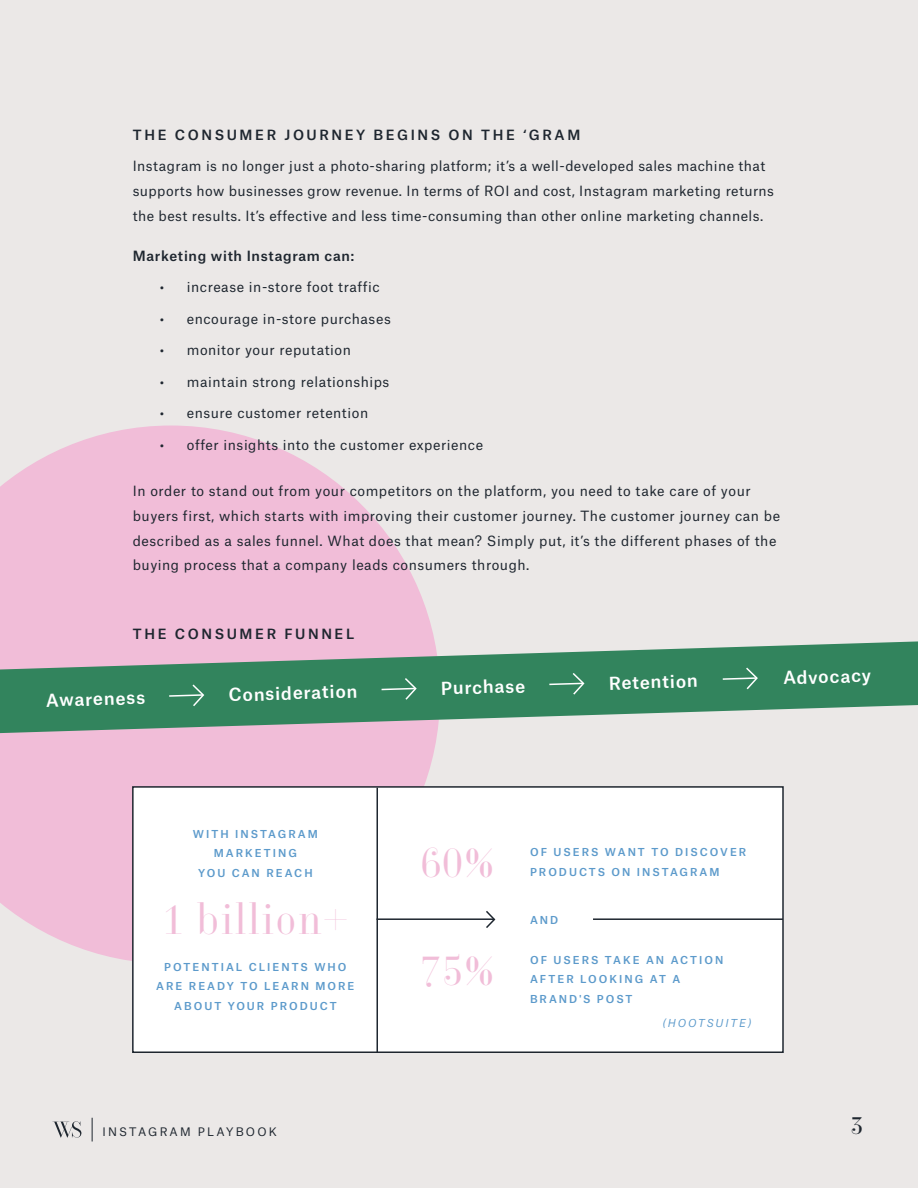
<style>
.page{position:relative;width:918px;height:1188px;background:#ebe8e7}
.page>*{position:absolute;margin:0;border:0;box-sizing:border-box;transform-origin:0 0}
.t1{font:40.5px "WS Display";letter-spacing:.04em;color:#f1bdd8}
.t2{font:500 24px "WS Display";color:#1e262f}
.t3{font:500 17.1px "Atlas Grotesk";color:#fff}
.t4{font:13.5px/24.8px "Atlas Grotesk";letter-spacing:.04em;color:#1e262f}
.t5{font:500 13.5px "Atlas Grotesk";letter-spacing:.19em;color:#1e262f}
.t6{font:500 13.5px "Atlas Grotesk";letter-spacing:.05em;color:#1e262f}
.t7{font:11.25px "Atlas Grotesk";letter-spacing:.19em;color:#1e262f}
.t8{font:500 10.5px/19.5px "Atlas Grotesk";letter-spacing:.19em;color:#5c9acb;text-align:center}
.t9{font:italic 10.5px "Atlas Grotesk";letter-spacing:.19em;color:#5c9acb}
</style>
<div class="page">
<svg style="left:0;top:426px;width:437px;height:535px;fill:#f1bdd8"></svg>
<div style="left:131px;top:785px;width:653px;height:268px;background:#fff"></div>
<hr style="left:376px;top:788px;width:2px;height:265px;background:#1e262f">
<hr style="left:377px;top:918px;width:117px;height:2px;background:#1e262f">
<hr style="left:593px;top:918px;width:190px;height:2px;background:#1e262f">
<svg style="left:484px;top:909px;width:12px;height:21px"></svg>
<svg style="left:0;top:641px;width:918px;height:92px;fill:#32845d"></svg>
<svg style="left:168px;top:683px;width:37px;height:25px"></svg>
<svg style="left:380px;top:676px;width:38px;height:25px"></svg>
<svg style="left:548px;top:671px;width:38px;height:25px"></svg>
<svg style="left:721px;top:666px;width:38px;height:25px"></svg>
<svg style="left:92px;top:1118px;width:1px;height:24px"></svg>
<svg style="left:52px;top:1121px;width:29px;height:17px"></svg>
<p class="t5" style="left:133px;top:124px;width:449px">THE CONSUMER JOURNEY BEGINS ON THE ‘GRAM</p>
<p class="t4" style="left:133px;top:153px;width:643px">Instagram is no longer just a photo-sharing platform; it’s a well-developed sales machine that supports how businesses grow revenue. In terms of ROI and cost, Instagram marketing returns the best results. It’s effective and less time-consuming than other online marketing channels.</p>
<p class="t6" style="left:133px;top:245px;width:223px">Marketing with Instagram can:</p>
<p class="t4" style="left:160px;top:273px;width:221px">• increase in-store foot traffic</p>
<p class="t4" style="left:160px;top:305px;width:232px">• encourage in-store purchases</p>
<p class="t4" style="left:160px;top:336px;width:193px">• monitor your reputation</p>
<p class="t4" style="left:160px;top:368px;width:231px">• maintain strong relationships</p>
<p class="t4" style="left:160px;top:399px;width:210px">• ensure customer retention</p>
<p class="t4" style="left:160px;top:431px;width:325px">• offer insights into the customer experience</p>
<p class="t4" style="left:133px;top:477px;width:649px">In order to stand out from your competitors on the platform, you need to take care of your buyers first, which starts with improving their customer journey. The customer journey can be described as a sales funnel. What does that mean? Simply put, it’s the different phases of the buying process that a company leads consumers through.</p>
<p class="t5" style="left:133px;top:623px;width:223px">THE CONSUMER FUNNEL</p>
<p class="t3" style="left:45px;top:687px;width:101px;rotate:-2deg">Awareness</p>
<p class="t3" style="left:228px;top:681px;width:130px;rotate:-2deg">Consideration</p>
<p class="t3" style="left:441px;top:674px;width:86px;rotate:-2deg">Purchase</p>
<p class="t3" style="left:608px;top:669px;width:90px;rotate:-2deg">Retention</p>
<p class="t3" style="left:783px;top:664px;width:89px;rotate:-2deg">Advocacy</p>
<p class="t8" style="left:193px;top:823px;width:126px">WITH INSTAGRAM<br>MARKETING<br>YOU CAN REACH</p>
<p class="t1" style="left:163px;top:888px;width:186px">1 billion+</p>
<p class="t8" style="left:156px;top:956px;width:200px">POTENTIAL CLIENTS WHO<br>ARE READY TO LEARN MORE<br>ABOUT YOUR PRODUCT</p>
<p class="t1" style="left:421px;top:831px;width:75px">60%</p>
<p class="t8" style="left:530px;top:841px;width:218px;text-align:left">OF USERS WANT TO DISCOVER<br>PRODUCTS ON INSTAGRAM</p>
<p class="t8" style="left:530px;top:909px;width:30px">AND</p>
<p class="t1" style="left:421px;top:940px;width:75px">75%</p>
<p class="t8" style="left:530px;top:949px;width:195px;text-align:left">OF USERS TAKE AN ACTION<br>AFTER LOOKING AT A<br>BRAND'S POST</p>
<p class="t9" style="left:662px;top:1015px;width:91px">(HOOTSUITE)</p>
<p class="t7" style="left:103px;top:1123px;width:176px">INSTAGRAM PLAYBOOK</p>
<h2 class="t2" style="left:851px;top:1107px;width:13px">3</h2>
</div>
